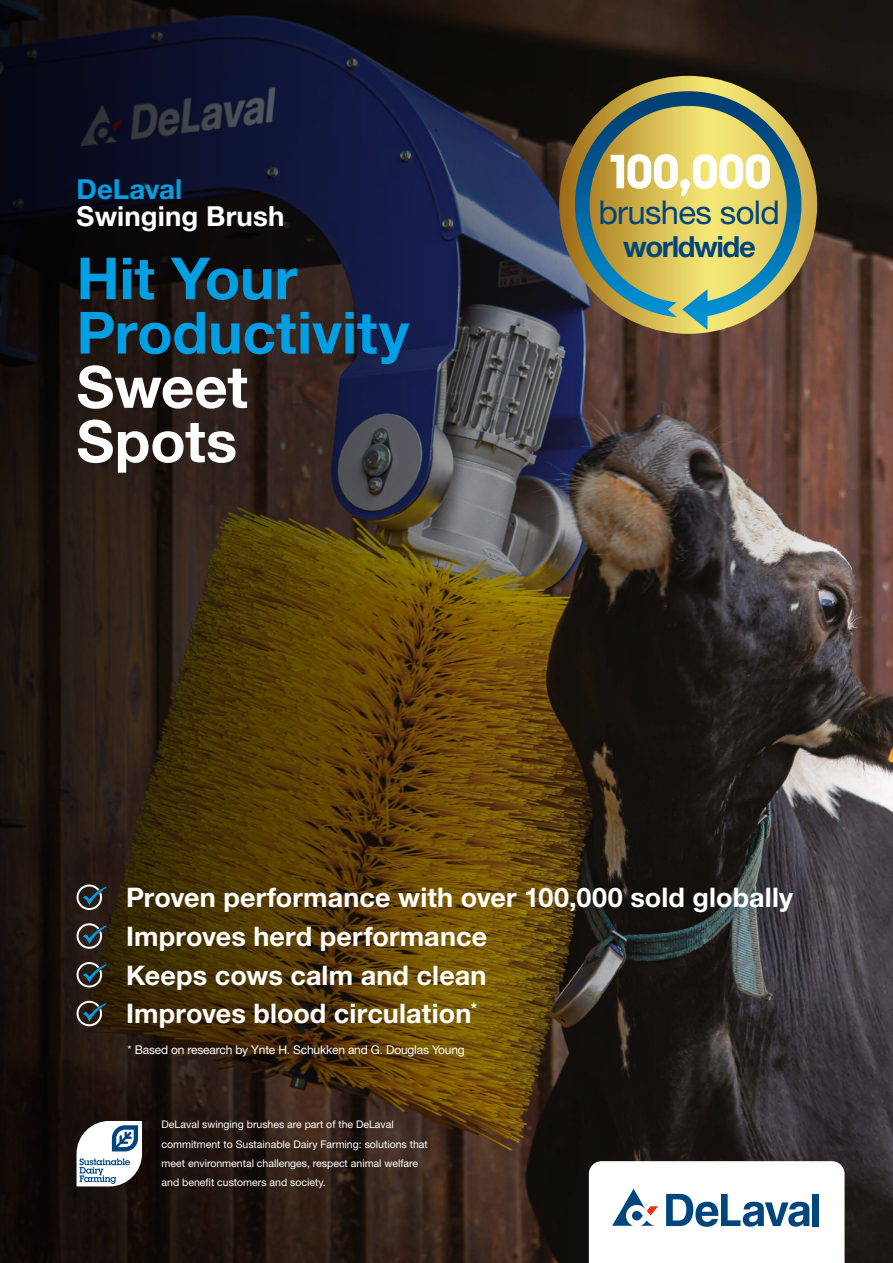
<style>
.page{position:relative;width:893px;height:1263px;background:#fff}
.page>*{position:absolute;margin:0;border:0;box-sizing:border-box;transform-origin:0 0}
.t1{font:700 58.2px/54.3px "Helvetica Neue LT Std";letter-spacing:-.005em;color:#009fe3}
.t2{font:700 58.2px/54.3px "Helvetica Neue LT Std";color:#fff}
.t3{font:700 51.15px "All Round Gothic";letter-spacing:-.035em;color:#fff}
.t4{font:32.85px "Helvetica Neue LT Std";letter-spacing:-.02em;color:#00457c}
.t5{font:700 29.25px "Helvetica Neue LT Std";letter-spacing:-.05em;color:#00457c}
.t6{font:700 27.6px "Helvetica Neue LT Std";letter-spacing:.005em;color:#fff}
.t7{font:700 27.6px "Helvetica Neue LT Std";letter-spacing:.005em;color:#009fe3}
.t8{font:700 27px/38.7px "Helvetica Neue LT Std";letter-spacing:.005em;color:#fff}
.t9{font:12px "Helvetica Neue LT Std";letter-spacing:-.015em;color:#fff}
.t10{font:10.5px/19.4px "Helvetica Neue LT Std";color:#fff}
</style>
<div class="page">
<img style="left:0;top:0;width:893px;height:1263px">
<svg style="left:77px;top:1121px;width:65px;height:65px"></svg>
<svg style="left:589px;top:1161px;width:255px;height:102px"></svg>
<svg style="left:77px;top:884px;width:29px;height:26px"></svg>
<svg style="left:77px;top:923px;width:29px;height:26px"></svg>
<svg style="left:77px;top:962px;width:29px;height:25px"></svg>
<svg style="left:77px;top:1001px;width:29px;height:25px"></svg>
<svg style="left:559px;top:76px;width:258px;height:258px;background:#c7a545"></svg>
<svg style="left:575px;top:91px;width:226px;height:239px;background:#a3a361"></svg>
<h3 class="t7" style="left:77px;top:172px;width:107px">DeLaval</h3>
<h3 class="t6" style="left:77px;top:199px;width:210px">Swinging Brush</h3>
<h1 class="t1" style="left:77px;top:250px;width:334px">Hit Your<br>Productivity</h1>
<h1 class="t2" style="left:77px;top:359px;width:173px">Sweet<br>Spots</h1>
<h2 class="t3" style="left:609px;top:141px;width:164px">100,000</h2>
<h3 class="t4" style="left:598px;top:193px;width:183px">brushes sold</h3>
<h3 class="t5" style="left:623px;top:228px;width:134px">worldwide</h3>
<h3 class="t8" style="left:126px;top:877px;width:669px">Proven performance with over 100,000 sold globally Improves herd performance<br>Keeps cows calm and clean<br>Improves blood circulation<sup>*</sup></h3>
<p class="t9" style="left:128px;top:1043px;width:339px">* Based on research by Ynte H. Schukken and G. Douglas Young</p>
<p class="t10" style="left:162px;top:1115px;width:268px">DeLaval swinging brushes are part of the DeLaval commitment to Sustainable Dairy Farming: solutions that meet environmental challenges, respect animal welfare and benefit customers and society.</p>
</div>
